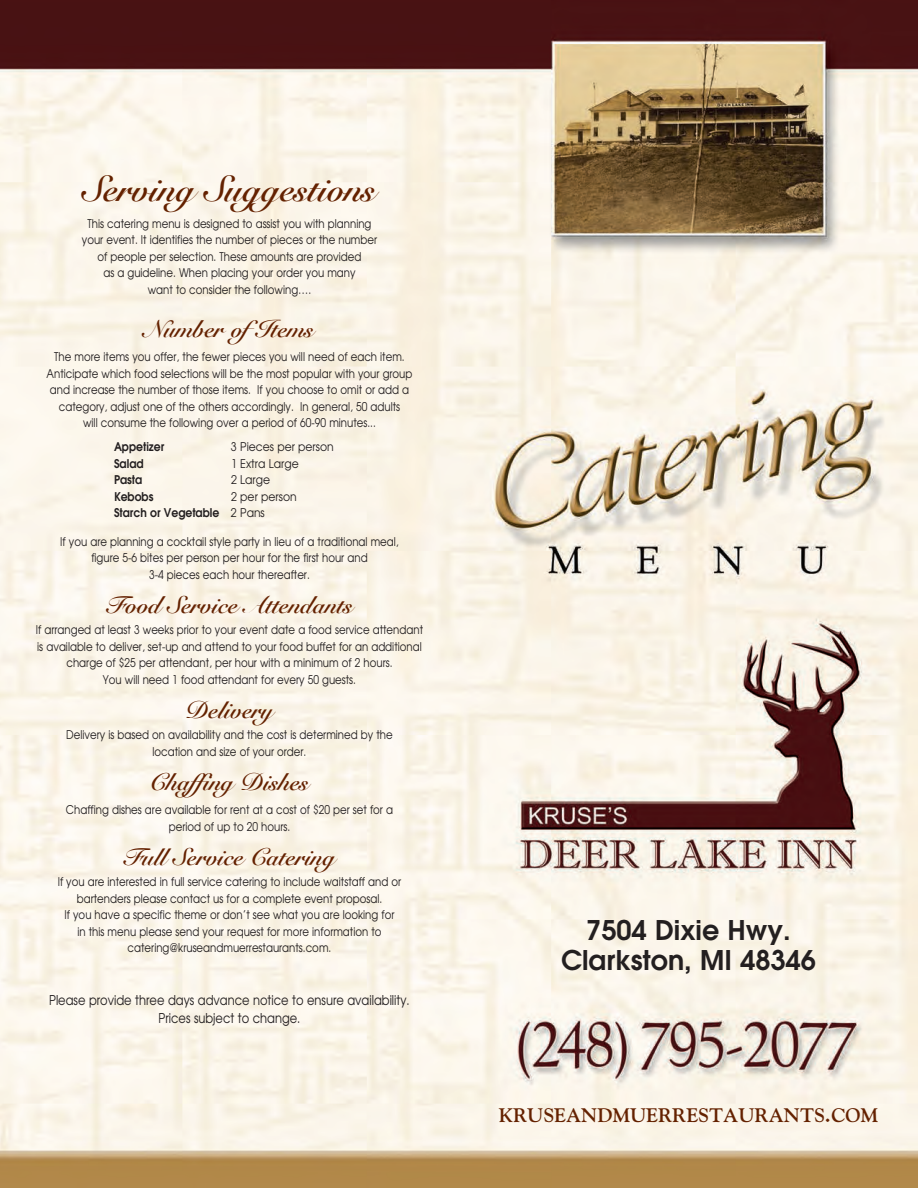
<style>
.page{position:relative;width:918px;height:1188px;background:#fff}
.page>*{position:absolute;margin:0;border:0;box-sizing:border-box;transform-origin:0 0}
.t1{font:700 36px "Snell Roundhand";color:#642100}
.t2{font:600 27px/30px "Avant Garde";color:#231f20;text-align:center}
.t3{font:700 24px "Snell Roundhand";color:#642100}
.t4{font:700 19.5px "Goudy";color:#642100}
.t5{font:13.5px/18px "Te X Gyre Adventor";color:#231f20;text-align:center;scale:.85 1}
.t6{font:12px/16.5px "Te X Gyre Adventor";color:#231f20;text-align:center;scale:.85 1}
.t7{font:600 12px "Avant Garde";color:#231f20;scale:.9 1}
.t8{font:12px "Te X Gyre Adventor";color:#231f20;scale:.9 1}
.s1{font-family:"Te X Gyre Adventor";font-weight:400}
</style>
<div class="page">
<img style="left:0;top:0;width:918px;height:1188px">
<h1 class="t1" style="left:84px;top:167px;width:293px">Serving Suggestions</h1>
<p class="t6" style="left:82px;top:214px;width:349px">This catering menu is designed to assist you with planning your event. It identifies the number of pieces or the number of people per selection. These amounts are provided<br>as a guideline. When placing your order you many<br>want to consider the following….</p>
<h3 class="t3" style="left:145px;top:315px;width:170px">Number ofItems</h3>
<p class="t6" style="left:47px;top:348px;width:432px">The more items you offer, the fewer pieces you will need of each item.<br>Anticipate which food selections will be the most popular with your group and increase the number of those items. If you choose to omit or add a category, adjust one of the others accordingly. In general, 50 adults<br>will consume the following over a period of 60-90 minutes...</p>
<p class="t7" style="left:114px;top:439px;width:57px">Appetizer</p>
<p class="t8" style="left:231px;top:437px;width:116px">3 Pieces per person</p>
<p class="t7" style="left:114px;top:455px;width:34px">Salad</p>
<p class="t8" style="left:231px;top:454px;width:77px">1 Extra Large</p>
<p class="t7" style="left:114px;top:472px;width:33px">Pasta</p>
<p class="t8" style="left:231px;top:470px;width:45px">2 Large</p>
<p class="t7" style="left:114px;top:488px;width:45px">Kebobs</p>
<p class="t8" style="left:231px;top:487px;width:74px">2 per person</p>
<p class="t7" style="left:114px;top:505px;width:169px">Starch or Vegetable <span class="s1">2 Pans</span></p>
<p class="t6" style="left:60px;top:532px;width:400px">If you are planning a cocktail style party in lieu of a traditional meal, figure 5-6 bites per person per hour for the first hour and<br>3-4 pieces each hour thereafter.</p>
<h3 class="t3" style="left:106px;top:591px;width:248px">Food Service Attendants</h3>
<p class="t6" style="left:36px;top:621px;width:457px">If arranged at least 3 weeks prior to your event date a food service attendant is available to deliver, set-up and attend to your food buffet for an additional charge of $25 per attendant, per hour with a minimum of 2 hours.<br>You will need 1 food attendant for every 50 guests.</p>
<h3 class="t3" style="left:186px;top:696px;width:89px">Delivery</h3>
<p class="t6" style="left:66px;top:726px;width:386px">Delivery is based on availability and the cost is determined by the location and size of your order.</p>
<h3 class="t3" style="left:150px;top:768px;width:160px">Chaffing Dishes</h3>
<p class="t6" style="left:66px;top:801px;width:386px">Chaffing dishes are available for rent at a cost of $20 per set for a period of up to 20 hours.</p>
<h3 class="t3" style="left:124px;top:843px;width:213px">Full Service Catering</h3>
<p class="t6" style="left:58px;top:873px;width:406px">If you are interested in full service catering to include waitstaff and or bartenders please contact us for a complete event proposal.<br>If you have a specific theme or don’t see what you are looking for<br>in this menu please send your request for more information to catering@kruseandmuerrestaurants.com.</p>
<p class="t5" style="left:49px;top:990px;width:426px">Please provide three days advance notice to ensure availability.<br>Prices subject to change.</p>
<h2 class="t2" style="left:561px;top:914px;width:256px">7504 Dixie Hwy.<br>Clarkston, MI 48346</h2>
<h3 class="t4" style="left:499px;top:1103px;width:381px">KRUSEANDMUERRESTAURANTS.COM</h3>
</div>
